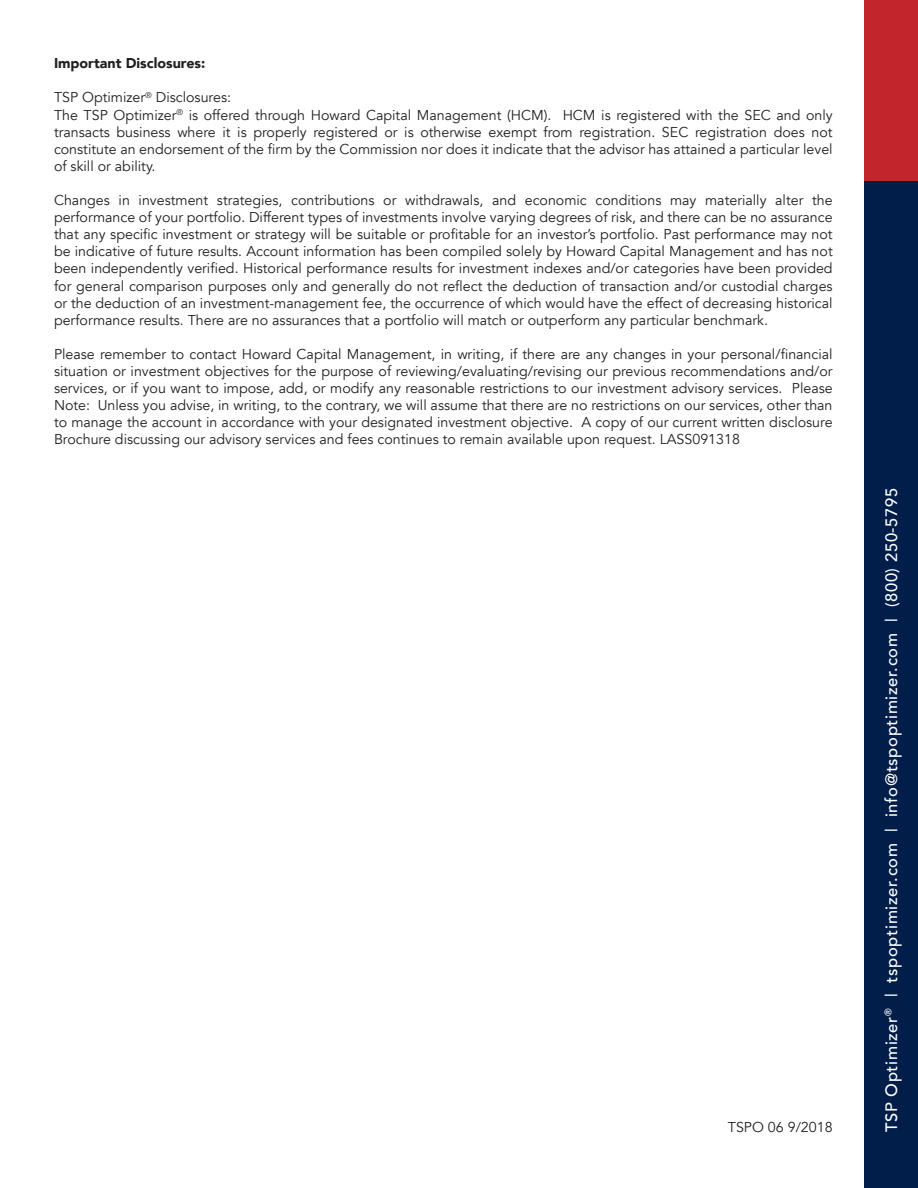
<style>
.page{position:relative;width:918px;height:1188px;background:#fff}
.page>*{position:absolute;margin:0;border:0;box-sizing:border-box;transform-origin:0 0}
.t1{font:500 16.5px "Avenir";letter-spacing:.04em;color:#fff}
.t2{font:14.25px/17.1px "Avenir";color:#231f20;text-align:justify}
.t3{font:900 14.25px "Avenir";color:#231f20}
</style>
<div class="page">
<div style="left:864px;top:0;width:54px;height:184px;background:#c3252d"></div>
<div style="left:864px;top:181px;width:54px;height:1007px;background:#001e49"></div>
<p class="t3" style="left:54px;top:51px;width:153px">Important Disclosures:</p>
<p class="t2" style="left:54px;top:89px;width:179px">TSP Optimizer<sup>®</sup> Disclosures:</p>
<p class="t2" style="left:54px;top:106px;width:780px">The TSP Optimizer<sup>®</sup> is offered through Howard Capital Management (HCM). HCM is registered with the SEC and only transacts business where it is properly registered or is otherwise exempt from registration. SEC registration does not constitute an endorsement of the firm by the Commission nor does it indicate that the advisor has attained a particular level of skill or ability.</p>
<p class="t2" style="left:54px;top:192px;width:780px">Changes in investment strategies, contributions or withdrawals, and economic conditions may materially alter the performance of your portfolio. Different types of investments involve varying degrees of risk, and there can be no assurance that any specific investment or strategy will be suitable or profitable for an investor’s portfolio. Past performance may not be indicative of future results. Account information has been compiled solely by Howard Capital Management and has not been independently verified. Historical performance results for investment indexes and/or categories have been provided for general comparison purposes only and generally do not reflect the deduction of transaction and/or custodial charges or the deduction of an investment-management fee, the occurrence of which would have the effect of decreasing historical performance results. There are no assurances that a portfolio will match or outperform any particular benchmark.</p>
<p class="t2" style="left:54px;top:346px;width:780px">Please remember to contact Howard Capital Management, in writing, if there are any changes in your personal/financial situation or investment objectives for the purpose of reviewing/evaluating/revising our previous recommendations and/or services, or if you want to impose, add, or modify any reasonable restrictions to our investment advisory services. Please Note: Unless you advise, in writing, to the contrary, we will assume that there are no restrictions on our services, other than to manage the account in accordance with your designated investment objective. A copy of our current written disclosure Brochure discussing our advisory services and fees continues to remain available upon request. LASS091318</p>
<p class="t2" style="left:728px;top:1119px;width:106px">TSPO 06 9/2018</p>
<p class="t1" style="left:877px;top:1132px;width:646px;rotate:-90deg">TSP Optimizer<sup>®</sup> | tspoptimizer.com | info@tspoptimizer.com | (800) 250-5795</p>
</div>
